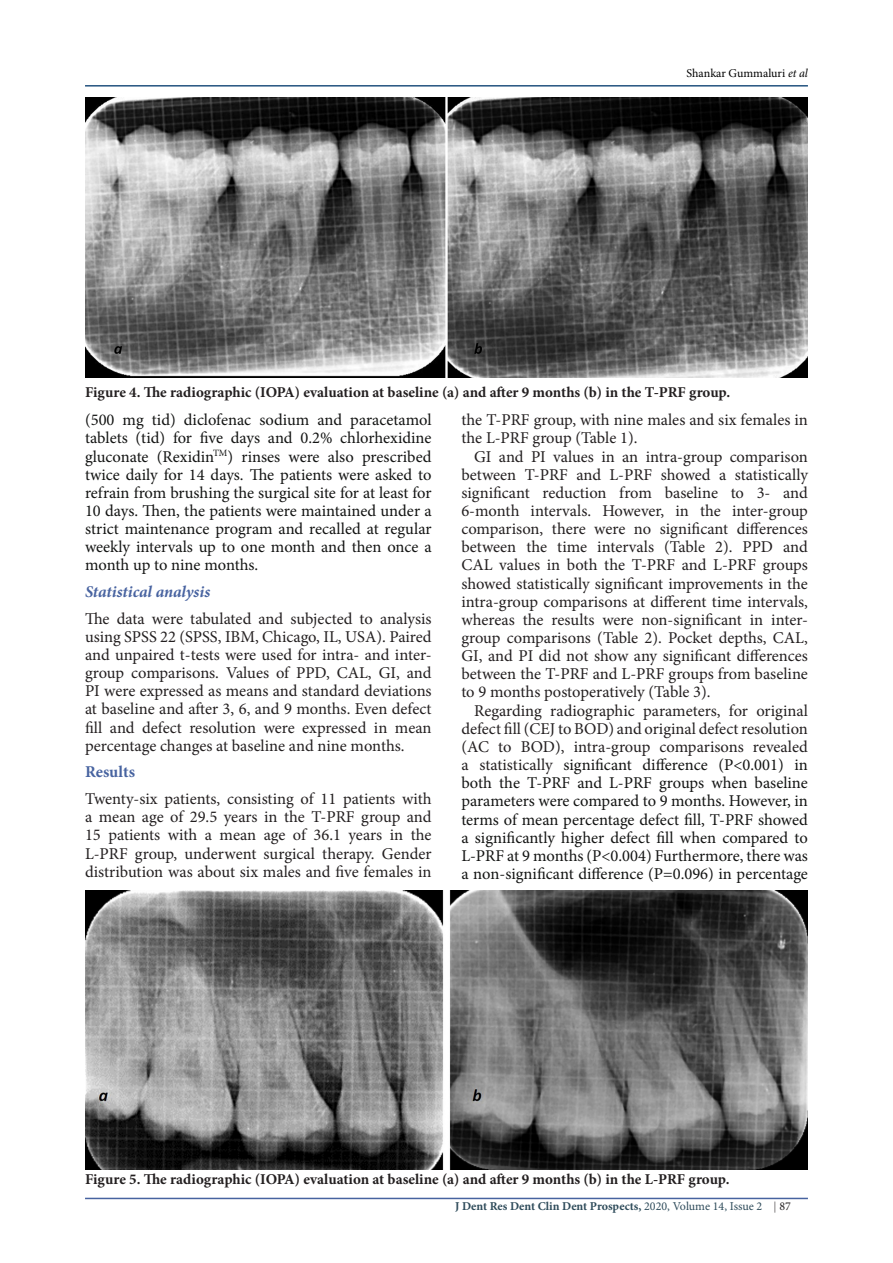
<style>
.page{position:relative;width:893px;height:1263px;background:#fff}
.page>*{position:absolute;margin:0;border:0;box-sizing:border-box;transform-origin:0 0}
.t1{font:16.5px/18.1px "Minion Pro";color:#231f20}
.t2{font:16.5px/18.1px "Minion Pro";color:#131413}
.t3{font:italic 700 16.5px "Minion Pro";letter-spacing:-.005em;color:#4863a0}
.t4{font:700 16.5px "Minion Pro";color:#4763a0}
.t5{font:700 15px "Minion Pro";color:#231f20}
.t6{font:700 12px "Minion Pro";color:#2e4b5a}
.t7{font:12px "Minion Pro";color:#000}
.t8{font:12px "Minion Pro";color:#231f20}
.s1{font-style:italic}
.s2{color:#231f20}
.s3{font-weight:400}
.s4{font-family:"Times New Roman"}
</style>
<div class="page">
<hr style="left:85px;top:1198px;width:723px;height:1px;background:#4763a0">
<hr style="left:85px;top:85px;width:723px;height:2px;background:#24537f">
<img style="left:85px;top:98px;width:723px;height:280px">
<img style="left:85px;top:891px;width:723px;height:278px">
<p class="t7" style="left:686px;top:65px;width:123px">Shankar Gummaluri <span class="s1">et al</span></p>
<p class="t5" style="left:85px;top:381px;width:647px">Figure 4. The radiographic (IOPA) evaluation at baseline a( ) and after 9 months b( ) in the -T PRF group.</p>
<p class="t2" style="left:85px;top:411px;width:31px">(500</p>
<p class="t2" style="left:123px;top:411px;width:23px">mg</p>
<p class="t2" style="left:152px;top:411px;width:25px">tid)</p>
<p class="t2" style="left:184px;top:411px;width:69px">diclofenac</p>
<p class="t2" style="left:259px;top:411px;width:51px">sodium</p>
<p class="t2" style="left:317px;top:411px;width:26px">and</p>
<p class="t2" style="left:350px;top:411px;width:83px">paracetamol</p>
<p class="t2" style="left:85px;top:429px;width:44px">tablets</p>
<p class="t2" style="left:136px;top:429px;width:31px">(tid)</p>
<p class="t2" style="left:173px;top:429px;width:21px">for</p>
<p class="t2" style="left:200px;top:429px;width:25px">five</p>
<p class="t2" style="left:231px;top:429px;width:31px">days</p>
<p class="t2" style="left:268px;top:429px;width:26px">and</p>
<p class="t2" style="left:340px;top:429px;width:93px">chlorhexidine</p>
<p class="t2" style="left:300px;top:429px;width:34px">0.2%</p>
<p class="t2" style="left:157px;top:447px;width:78px">(Rexidin<sup>TM</sup>)</p>
<p class="t2" style="left:85px;top:447px;width:348px">gluconate<br>twice daily for 14 days. The patients were asked to refrain from brushing the surgical site for at least for 10 days. Then, the patients were maintained under a strict maintenance program and recalled at regular weekly intervals up to one month and then once a month up to nine months.</p>
<p class="t3" style="left:85px;top:580px;width:127px">Statistical analysis</p>
<p class="t1" style="left:85px;top:609px;width:348px">The data were tabulated and subjected to analysis using SPSS 22 (SPSS, IBM, Chicago IL, , USA .) Paired</p>
<p class="t1" style="left:85px;top:664px;width:348px">group comparisons. Values of PPD, CAL, GI, and</p>
<p class="t2" style="left:328px;top:447px;width:28px">also</p>
<p class="t2" style="left:362px;top:447px;width:71px">prescribed</p>
<p class="t2" style="left:241px;top:447px;width:40px">rinses</p>
<p class="t2" style="left:288px;top:447px;width:33px">were</p>
<p class="t1" style="left:85px;top:637px;width:348px;line-height:36.3px">and unpaired -t tests were used for intra- and inter-<br>PI were expressed as means and standard deviations</p>
<p class="t1" style="left:85px;top:700px;width:348px;text-align:right">at baseline and after 3, 6, and 9 months. Even defect mean</p>
<p class="t1" style="left:85px;top:718px;width:321px">fill<br>percentage changes at baseline and nine months.</p>
<p class="t4" style="left:85px;top:760px;width:51px">Results</p>
<p class="t1" style="left:85px;top:790px;width:348px;text-align:right">Twenty-six patients, consisting of 11 patients with a mean age of 29.5 years in the -T PRF group and the</p>
<p class="t1" style="left:110px;top:718px;width:26px">and</p>
<p class="t1" style="left:142px;top:718px;width:41px">defect</p>
<p class="t1" style="left:189px;top:718px;width:68px">resolution</p>
<p class="t1" style="left:302px;top:718px;width:66px">expressed</p>
<p class="t1" style="left:374px;top:718px;width:15px">in</p>
<p class="t1" style="left:264px;top:718px;width:33px">were</p>
<p class="t1" style="left:168px;top:826px;width:31px">with</p>
<p class="t1" style="left:293px;top:826px;width:15px">of</p>
<p class="t1" style="left:314px;top:826px;width:29px">36.1</p>
<p class="t1" style="left:108px;top:826px;width:54px">patients</p>
<p class="t1" style="left:390px;top:826px;width:15px">in</p>
<p class="t1" style="left:85px;top:826px;width:348px">15<br>-L PRF group, underwent surgical therapy. Gender distribution was about six males and five females in</p>
<p class="t1" style="left:220px;top:826px;width:38px">mean</p>
<p class="t1" style="left:349px;top:826px;width:35px">years</p>
<p class="t1" style="left:205px;top:826px;width:9px">a</p>
<p class="t1" style="left:264px;top:826px;width:23px">age</p>
<p class="t1" style="left:461px;top:411px;width:348px">the -T PRF group, with nine males and six females in the -L PRF group (Table .(1</p>
<p class="t1" style="left:474px;top:447px;width:335px;text-align:right">GI and PI values in an intra-group comparison statistically</p>
<p class="t1" style="left:461px;top:465px;width:56px">between</p>
<p class="t1" style="left:576px;top:465px;width:26px">and</p>
<p class="t1" style="left:661px;top:465px;width:51px">showed</p>
<p class="t1" style="left:525px;top:465px;width:45px">-T PRF</p>
<p class="t1" style="left:610px;top:465px;width:44px">-L PRF</p>
<p class="t1" style="left:719px;top:465px;width:9px">a</p>
<p class="t1" style="left:461px;top:483px;width:70px">significant</p>
<p class="t1" style="left:542px;top:483px;width:66px">reduction</p>
<p class="t1" style="left:619px;top:483px;width:34px">from</p>
<p class="t1" style="left:665px;top:483px;width:55px">baseline</p>
<p class="t1" style="left:731px;top:483px;width:15px">to</p>
<p class="t1" style="left:757px;top:483px;width:15px">3-</p>
<p class="t1" style="left:783px;top:483px;width:26px">and</p>
<p class="t1" style="left:461px;top:502px;width:60px">6-month</p>
<p class="t1" style="left:531px;top:502px;width:62px">intervals.</p>
<p class="t1" style="left:602px;top:502px;width:64px">However,</p>
<p class="t1" style="left:675px;top:502px;width:15px">in</p>
<p class="t1" style="left:700px;top:502px;width:22px">the</p>
<p class="t1" style="left:732px;top:502px;width:77px">inter-group</p>
<p class="t1" style="left:461px;top:520px;width:84px">comparison,</p>
<p class="t1" style="left:552px;top:520px;width:35px">there</p>
<p class="t1" style="left:594px;top:520px;width:33px">were</p>
<p class="t1" style="left:634px;top:520px;width:19px">no</p>
<p class="t1" style="left:660px;top:520px;width:70px">significant</p>
<p class="t1" style="left:737px;top:520px;width:73px">differences</p>
<p class="t1" style="left:461px;top:538px;width:348px">between<br>CAL values in both the -T PRF and -L PRF groups showed statistically significant improvements in the intra-group comparisons at different time intervals,</p>
<p class="t1" style="left:461px;top:629px;width:348px">group comparisons (Table .)2 Pocket depths, CAL,</p>
<p class="t1" style="left:526px;top:538px;width:22px">the</p>
<p class="t1" style="left:597px;top:538px;width:58px">intervals</p>
<p class="t1" style="left:664px;top:538px;width:42px">(Table</p>
<p class="t1" style="left:783px;top:538px;width:26px">and</p>
<p class="t1" style="left:715px;top:538px;width:19px">.)2</p>
<p class="t1" style="left:742px;top:538px;width:32px">PPD</p>
<p class="t1" style="left:557px;top:538px;width:31px">time</p>
<p class="t1" style="left:461px;top:601px;width:348px;line-height:36.3px">whereas<br>GI, and PI did not show any significant differences</p>
<p class="t1" style="left:461px;top:665px;width:348px">between the -T PRF and -L PRF groups from baseline to 9 months postoperatively (Table .(3</p>
<p class="t1" style="left:756px;top:701px;width:53px">original</p>
<p class="t1" style="left:523px;top:611px;width:22px">the</p>
<p class="t1" style="left:552px;top:611px;width:44px">results</p>
<p class="t1" style="left:641px;top:611px;width:102px">non-significant</p>
<p class="t1" style="left:750px;top:611px;width:15px">in</p>
<p class="t1" style="left:771px;top:611px;width:38px">inter-</p>
<p class="t1" style="left:602px;top:611px;width:33px">were</p>
<p class="t1" style="left:474px;top:701px;width:69px">Regarding</p>
<p class="t1" style="left:461px;top:719px;width:348px">defect fill (CEJ to BOD) and original defect resolution</p>
<p class="t1" style="left:753px;top:738px;width:56px">revealed</p>
<p class="t1" style="left:550px;top:701px;width:86px">radiographic</p>
<p class="t1" style="left:729px;top:701px;width:21px">for</p>
<p class="t1" style="left:643px;top:701px;width:79px">parameters,</p>
<p class="t1" style="left:461px;top:738px;width:29px">(AC</p>
<p class="t1" style="left:521px;top:738px;width:45px">BOD ,)</p>
<p class="t1" style="left:574px;top:738px;width:78px">intra-group</p>
<p class="t1" style="left:660px;top:738px;width:86px">comparisons</p>
<p class="t1" style="left:498px;top:738px;width:15px">to</p>
<p class="t1" style="left:479px;top:756px;width:75px">statistically</p>
<p class="t2" style="left:563px;top:756px;width:70px">significant</p>
<p class="t2" style="left:643px;top:756px;width:67px">difference</p>
<p class="t2" style="left:718px;top:756px;width:67px">( &lt;P 0.001)</p>
<p class="t2" style="left:794px;top:756px;width:15px">in</p>
<p class="t2" style="left:461px;top:756px;width:348px"><span class="s2">a<br></span>both the -T PRF and -L PRF groups when baseline parameters were compared to 9 months. However in, terms of mean percentage defect fill -T, PRF showed a significantly higher defect fill when compared to -L PRF at 9 months &lt;P( 0.004) Furthermore, there was a non-significant difference ( =P 0.096) in percentage</p>
<p class="t5" style="left:85px;top:1168px;width:646px">Figure 5. The radiographic (IOPA) evaluation at baseline a( ) and after 9 months b( ) in the -L PRF group.</p>
<p class="t6" style="left:455px;top:1198px;width:309px">J Dent Res Dent Clin Dent Prospects, <span class="s3">2020, Volume 14, Issue 2</span></p>
<p class="t8" style="left:774px;top:1198px;width:18px"><span class="s4">|</span>87</p>
</div>
